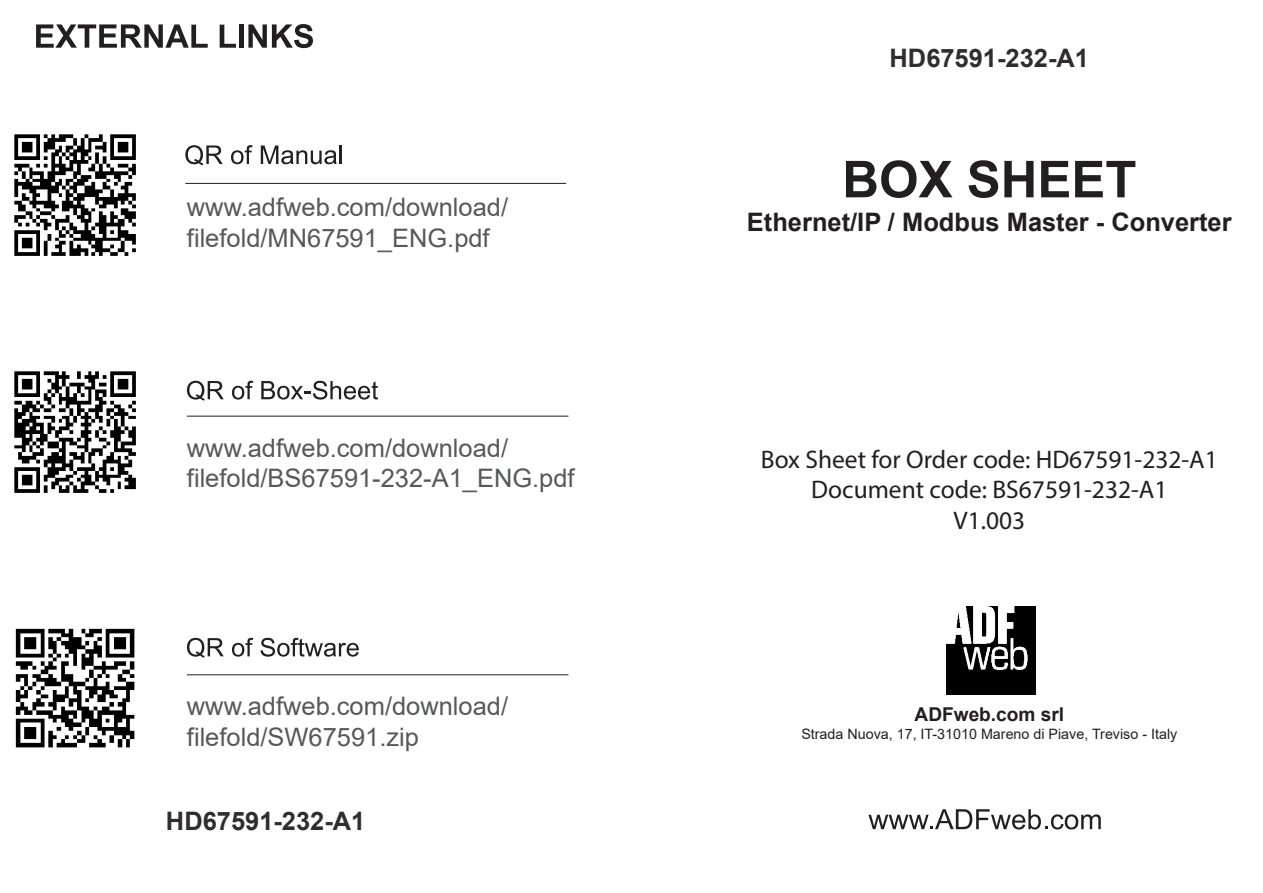
<style>
.page{position:relative;width:1263px;height:893px;background:#fff}
.page>*{position:absolute;margin:0;border:0;box-sizing:border-box;transform-origin:0 0}
.t1{font:700 51px "Arial";color:#231f20}
.t2{font:25.5px/30.6px "Arial";color:#57585a}
.t3{font:25.5px/30.6px "Myriad Pro";color:#231f20;text-align:center}
.t4{font:700 25.5px "Arial";color:#231f20}
.t5{font:700 25.5px "Arial";color:rgb(35 31 32/.94)}
.t6{font:700 19.2px "Arial";color:#231f20}
.t7{font:14.4px "Arial";color:#231f20}
</style>
<div class="page">
<img style="left:14px;top:134px;width:122px;height:122px">
<img style="left:14px;top:371px;width:122px;height:122px">
<img style="left:15px;top:628px;width:120px;height:120px">
<svg style="left:36px;top:24px;width:172px;height:24px"></svg>
<svg style="left:220px;top:25px;width:16px;height:23px"></svg>
<div style="left:239px;top:24px;width:5px;height:24px;background:#231f20"></div>
<svg style="left:248px;top:24px;width:65px;height:24px"></svg>
<svg style="left:187px;top:381px;width:37px;height:20px"></svg>
<svg style="left:232px;top:381px;width:21px;height:19px"></svg>
<svg style="left:261px;top:381px;width:117px;height:19px"></svg>
<hr style="left:187px;top:416px;width:381px;height:1px;background:#231f20">
<svg style="left:187px;top:638px;width:37px;height:20px"></svg>
<svg style="left:232px;top:638px;width:21px;height:19px"></svg>
<svg style="left:261px;top:638px;width:98px;height:19px"></svg>
<hr style="left:187px;top:674px;width:381px;height:1px;background:#231f20">
<svg style="left:868px;top:809px;width:233px;height:20px"></svg>
<img style="left:947px;top:606px;width:88px;height:89px">
<hr style="left:185px;top:183px;width:381px;height:1px;background:#231f20">
<svg style="left:185px;top:145px;width:38px;height:20px"></svg>
<svg style="left:231px;top:145px;width:22px;height:19px"></svg>
<svg style="left:261px;top:145px;width:76px;height:19px"></svg>
<hr style="left:339px;top:145px;width:3px;height:19px;background:#231f20">
<p class="t2" style="left:187px;top:192px;width:323px">www.adfweb.com/download/ filefold/MN67591_ENG.pdf</p>
<p class="t2" style="left:187px;top:432px;width:389px">www.adfweb.com/download/ filefold/BS67591-232-A1_ENG.pdf</p>
<p class="t5" style="left:889px;top:40px;width:201px">HD67591-232-A1</p>
<h1 class="t1" style="left:842px;top:143px;width:296px">BOX SHEET</h1>
<p class="t4" style="left:747px;top:204px;width:486px">Ethernet/IP / Modbus Master - Converter</p>
<p class="t3" style="left:761px;top:444px;width:459px">Box Sheet for Order code: HD67591-232-A1<br>Document code: BS67591-232-A1<br>V1.003</p>
<p class="t2" style="left:187px;top:691px;width:323px">www.adfweb.com/download/ filefold/SW67591.zip</p>
<p class="t6" style="left:914px;top:701px;width:151px">ADFweb.com srl</p>
<p class="t7" style="left:801px;top:724px;width:377px">Strada Nuova, 17, IT-31010 Mareno di Piave, Treviso - Italy</p>
<p class="t5" style="left:166px;top:803px;width:201px">HD67591-232-A1</p>
</div>
